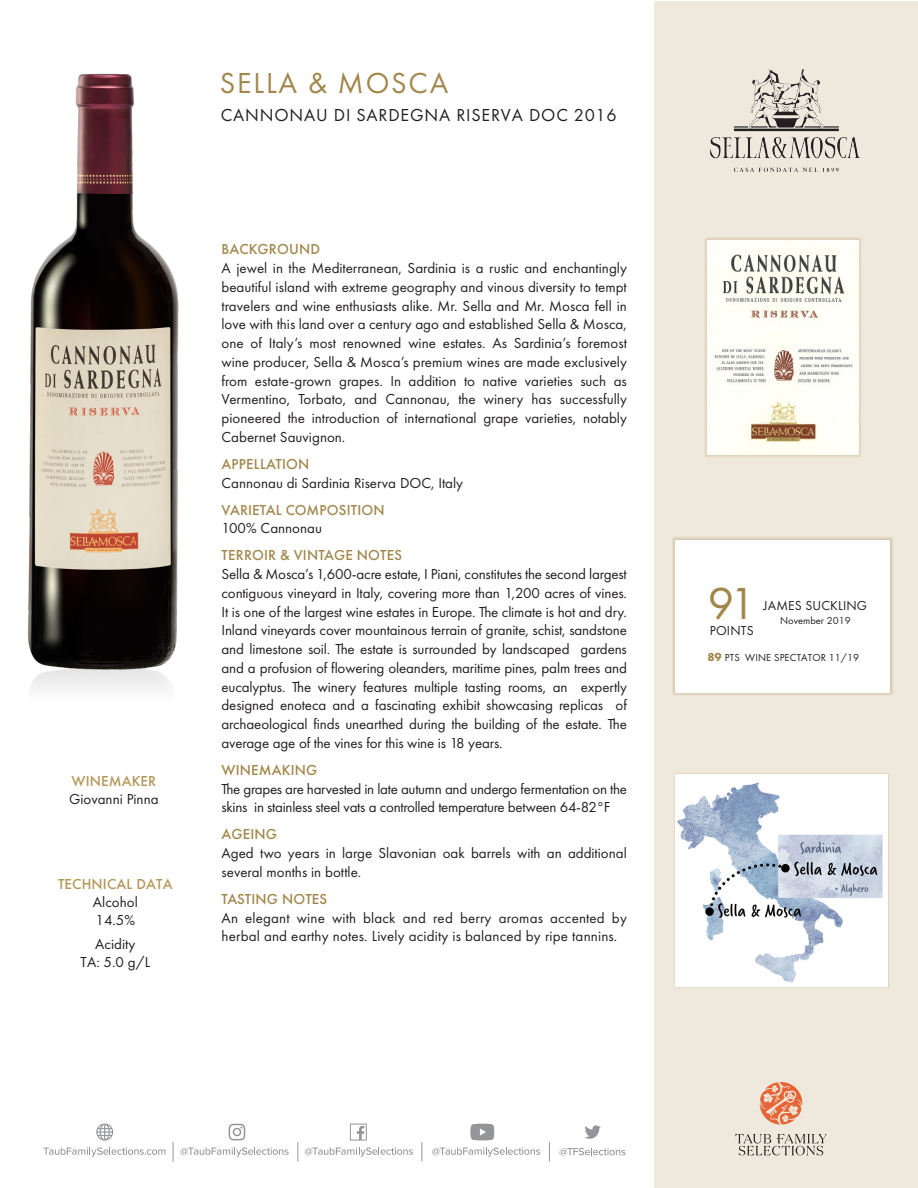
<style>
.page{position:relative;width:918px;height:1188px;background:#fff}
.page>*{position:absolute;margin:0;border:0;box-sizing:border-box;transform-origin:0 0}
.t1{font:46.5px "Futura PT";color:#a2874c}
.t2{font:30px "Futura PT";letter-spacing:.06em;color:#a2874c}
.t3{font:18px "Futura PT";letter-spacing:.045em;color:#231f20}
.Para_Body{font:15px/18.8px "Futura PT";color:#231f20}
.Para_Body-2{font:15px/18.8px "Futura PT";letter-spacing:-.02em;color:#231f20}
.Para_Head{font:500 15px "Futura PT";letter-spacing:.01em;color:#a2874c}
.Para_Head-2{font:500 15px "Futura PT";letter-spacing:.01em;color:#b39758}
.t4{font:13.5px "Futura PT";letter-spacing:.01em;color:#231f20}
.t5{font:10.5px "Futura PT";letter-spacing:.01em;color:#231f20}
.s1{font-weight:700;font-size:12px;color:#a2874c}
</style>
<div class="page">
<div style="left:654px;top:1px;width:263px;height:1186px;background:#efe8dc"></div>
<div style="left:704px;top:237px;width:158px;height:221px;background:#b39758;opacity:.65"></div>
<img style="left:707px;top:240px;width:151px;height:214px">
<div style="left:674px;top:773px;width:215px;height:215px;background:#fff"></div>
<img style="left:677px;top:782px;width:206px;height:201px">
<img style="left:711px;top:69px;width:150px;height:103px">
<div style="left:672px;top:536px;width:221px;height:160px;background:#a2874c;opacity:.65"></div>
<div style="left:675px;top:540px;width:215px;height:153px;background:#fff"></div>
<img style="left:28px;top:73px;width:151px;height:576px">
<img style="left:30px;top:649px;width:145px;height:41px">
<svg style="left:560px;top:1148px;width:65px;height:8px"></svg>
<svg style="left:43px;top:1147px;width:122px;height:10px"></svg>
<svg style="left:180px;top:1147px;width:109px;height:10px"></svg>
<svg style="left:305px;top:1147px;width:108px;height:10px"></svg>
<svg style="left:432px;top:1147px;width:108px;height:10px"></svg>
<svg style="left:549px;top:1142px;width:1px;height:20px"></svg>
<svg style="left:298px;top:1142px;width:1px;height:20px"></svg>
<svg style="left:173px;top:1142px;width:1px;height:20px"></svg>
<svg style="left:350px;top:1124px;width:17px;height:17px"></svg>
<svg style="left:229px;top:1124px;width:16px;height:16px"></svg>
<svg style="left:422px;top:1142px;width:1px;height:20px"></svg>
<svg style="left:585px;top:1125px;width:16px;height:14px"></svg>
<svg style="left:96px;top:1124px;width:17px;height:17px"></svg>
<svg style="left:470px;top:1124px;width:24px;height:16px"></svg>
<svg style="left:735px;top:1134px;width:92px;height:21px"></svg>
<svg style="left:760px;top:1082px;width:43px;height:43px"></svg>
<p class="Para_Head-2" style="left:71px;top:772px;width:86px">WINEMAKER</p>
<p class="Para_Body" style="left:69px;top:790px;width:91px">Giovanni Pinna</p>
<p class="Para_Head-2" style="left:58px;top:875px;width:116px">TECHNICAL DATA</p>
<p class="Para_Body" style="left:93px;top:893px;width:46px;line-height:18px">Alcohol<br>14.5%</p>
<p class="Para_Body" style="left:81px;top:935px;width:71px;line-height:18px;text-align:center">Acidity<br>TA: 5.0 g/L</p>
<p class="t2" style="left:220px;top:65px;width:230px">SELLA &amp; MOSCA</p>
<p class="t3" style="left:221px;top:105px;width:397px">CANNONAU DI SARDEGNA RISERVA DOC 2016</p>
<p class="Para_Head" style="left:222px;top:240px;width:100px">BACKGROUND</p>
<p class="Para_Body" style="left:222px;top:259px;width:407px;text-align:justify">A jewel in the Mediterranean, Sardinia is a rustic and enchantingly beautiful island with extreme geography and vinous diversity to tempt travelers and wine enthusiasts alike. Mr. Sella and Mr. Mosca fell in love with this land over a century ago and established Sella &amp; Mosca, one of Italy’s most renowned wine estates. As Sardinia’s foremost wine producer, Sella &amp; Mosca’s premium wines are made exclusively from estate-grown grapes. In addition to native varieties such as Vermentino, Torbato, and Cannonau, the winery has successfully pioneered the introduction of international grape varieties, notably Cabernet Sauvignon.</p>
<p class="Para_Head" style="left:222px;top:455px;width:89px">APPELLATION</p>
<p class="Para_Body" style="left:222px;top:473px;width:243px">Cannonau di Sardinia Riserva DOC, Italy</p>
<p class="Para_Head" style="left:222px;top:501px;width:165px">VARIETAL COMPOSITION</p>
<p class="Para_Body" style="left:222px;top:519px;width:102px">100% Cannonau</p>
<p class="Para_Head" style="left:222px;top:546px;width:182px">TERROIR &amp; VINTAGE NOTES</p>
<p class="Para_Body" style="left:222px;top:565px;width:407px;text-align:justify">Sella &amp; Mosca’s 1,600-acre estate, I Piani, constitutes the second largest contiguous vineyard in Italy, covering more than 1,200 acres of vines.<br>It is one of the largest wine estates in Europe. The climate is hot and dry.<br>Inland vineyards cover mountainous terrain of granite, schist, sandstone and limestone soil. The estate is surrounded by landscaped gardens and a profusion of flowering oleanders, maritime pines, palm trees and eucalyptus. The winery features multiple tasting rooms, an expertly designed enoteca and a fascinating exhibit showcasing replicas of archaeological finds unearthed during the building of the estate. The average age of the vines for this wine is 18 years.</p>
<p class="Para_Head" style="left:222px;top:761px;width:97px">WINEMAKING</p>
<p class="Para_Body-2" style="left:222px;top:779px;width:407px">The grapes are harvested in late autumn and undergo fermentation on the skins in stainless steel vats a controlled temperature between 64-82°F</p>
<p class="Para_Head" style="left:222px;top:825px;width:57px">AGEING</p>
<p class="Para_Body" style="left:222px;top:844px;width:407px">Aged two years in large Slavonian oak barrels with an additional several months in bottle.</p>
<p class="Para_Head" style="left:222px;top:890px;width:107px">TASTING NOTES</p>
<p class="Para_Body" style="left:222px;top:908px;width:407px">An elegant wine with black and red berry aromas accented by herbal and earthy notes. Lively acidity is balanced by ripe tannins.</p>
<p class="t1" style="left:708px;top:576px;width:50px">91</p>
<p class="t4" style="left:710px;top:623px;width:45px">POINTS</p>
<p class="t4" style="left:764px;top:598px;width:105px">JAMES SUCKLING</p>
<p class="t5" style="left:780px;top:614px;width:72px">November 2019</p>
<p class="t5" style="left:707px;top:652px;width:153px"><span class="s1">89</span> PTS WINE SPECTATOR 11/19</p>
</div>
